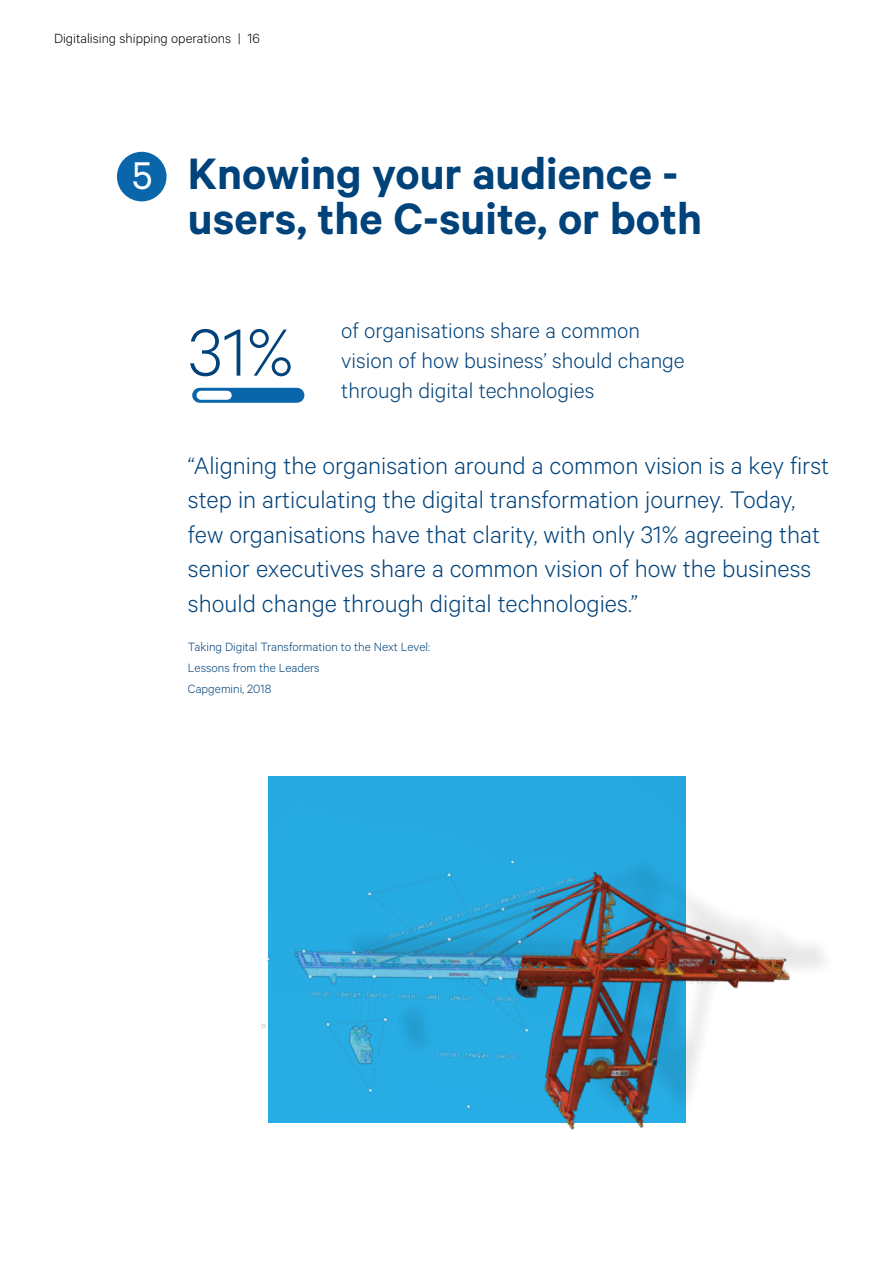
<style>
.page{position:relative;width:893px;height:1263px;background:#fff}
.page>*{position:absolute;margin:0;border:0;box-sizing:border-box;transform-origin:0 0}
.t1{font:300 75px "Calibre";color:#00427a}
.t2{font:600 49.5px/45px "Calibre";color:#00427a}
.t3{font:43.5px "Calibre";color:#fff}
.t4{font:300 27px/34.5px "Calibre";color:#00427a}
.t5{font:300 24px/30px "Calibre";color:#00427a}
.t6{font:300 15px "Calibre";color:#000}
.t7{font:300 13.5px/21px "Calibre";color:#00427a}
</style>
<div class="page">
<div style="left:117px;top:152px;width:50px;height:49px;background:#0a66ab;border-radius:50%"></div>
<div style="left:200px;top:388px;width:97px;height:15px;background:#0a66ab"></div>
<div style="left:201px;top:391px;width:26px;height:9px;background:#fff"></div>
<img style="left:261px;top:780px;width:563px;height:350px">
<p class="t6" style="left:54px;top:30px;width:207px">Digitalising shipping operations | 16</p>
<h3 class="t3" style="left:132px;top:150px;width:22px">5</h3>
<h2 class="t2" style="left:188px;top:150px;width:516px">Knowing your audience - users, the C-suite, or both</h2>
<h1 class="t1" style="left:188px;top:309px;width:107px">31%</h1>
<p class="t5" style="left:341px;top:315px;width:345px">of organisations share a common vision of how business’ should change through digital technologies</p>
<p class="t4" style="left:188px;top:447px;width:643px">“Aligning the organisation around a common vision is a key first step in articulating the digital transformation journey. Today, few organisations have that clarity, with only 31% agreeing that senior executives share a common vision of how the business should change through digital technologies.”</p>
<p class="t7" style="left:188px;top:636px;width:243px">Taking Digital Transformation to the Next Level:<br>Lessons from the Leaders<br>Capgemini, 2018</p>
</div>
